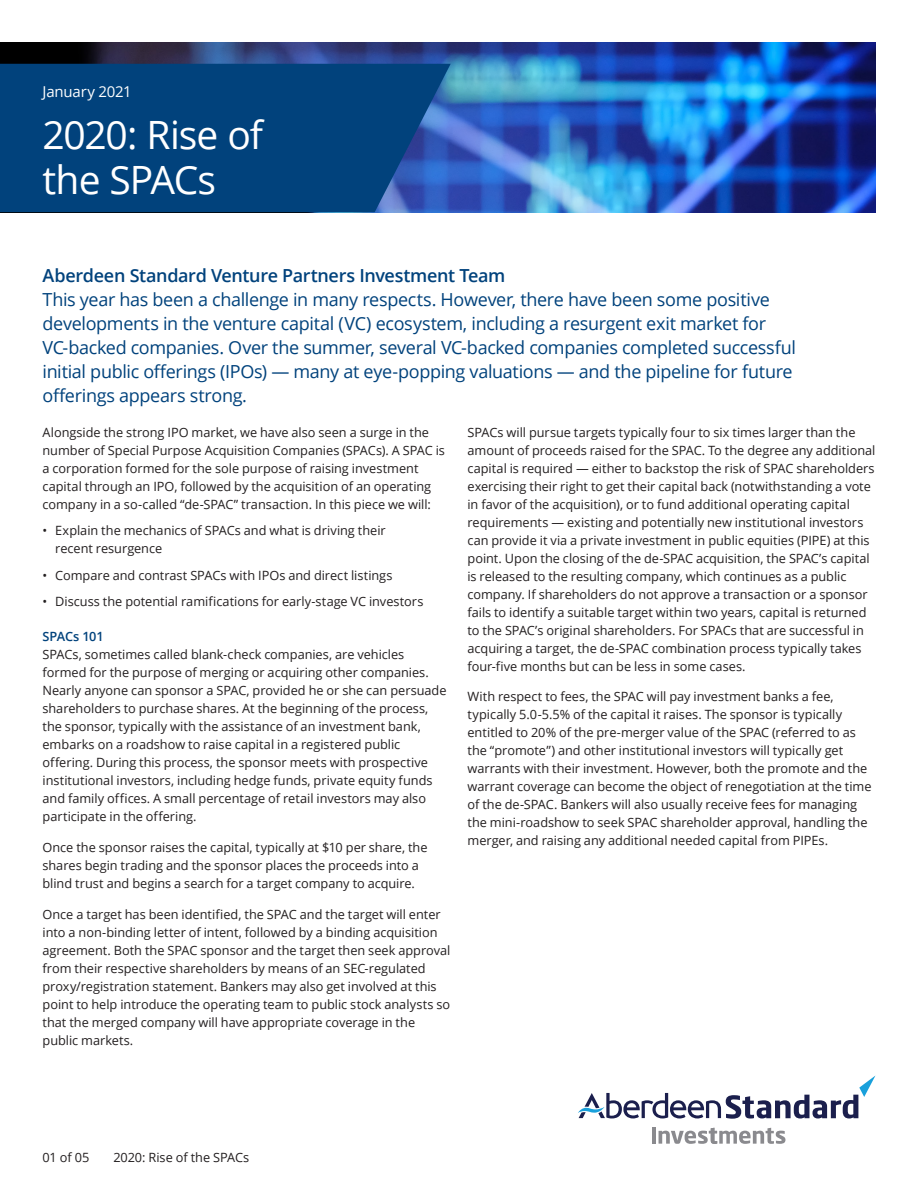
<style>
.page{position:relative;width:918px;height:1188px;background:#fff}
.page>*{position:absolute;margin:0;border:0;box-sizing:border-box;transform-origin:0 0}
.t1{font:39px/45px "Open Sans";letter-spacing:-.03em;color:#fff}
._12_Section_Head_12p{font:18px/24px "Open Sans";letter-spacing:-.02em;color:#01427c}
._13_Section_Head_12p{font:600 18px "Open Sans";letter-spacing:-.02em;color:#01427c}
.t2{font:15px "Open Sans";letter-spacing:-.01em;color:#fff}
._04_Body_Text___Spac{font:12.75px/18px "Open Sans";color:#231f20}
._05_Subhead_1___Colo{font:600 12.75px "Open Sans";letter-spacing:-.01em;color:#01427c}
</style>
<div class="page">
<img style="left:0;top:43px;width:875px;height:169px">
<svg style="left:0;top:64px;width:451px;height:148px;background:#064581"></svg>
<svg style="left:578px;top:1076px;width:297px;height:43px"></svg>
<hr style="left:652px;top:1127px;width:3px;height:17px;background:#8a8a8e">
<svg style="left:659px;top:1128px;width:126px;height:16px"></svg>
<p class="t2" style="left:43px;top:81px;width:91px">January 2021</p>
<h1 class="t1" style="left:43px;top:111px;width:222px">2020: Rise of the SPACs</h1>
<p class="_13_Section_Head_12p" style="left:43px;top:263px;width:464px">Aberdeen Standard Venture Partners Investment Team</p>
<p class="_12_Section_Head_12p" style="left:43px;top:287px;width:755px">This year has been a challenge in many respects. However, there have been some positive developments in the venture capital (VC) ecosystem, including a resurgent exit market for VC-backed companies. Over the summer, several VC-backed companies completed successful initial public offerings (IPOs) — many at eye-popping valuations — and the pipeline for future offerings appears strong.</p>
<p class="_04_Body_Text___Spac" style="left:43px;top:423px;width:404px">Alongside the strong IPO market, we have also seen a surge in the number of Special Purpose Acquisition Companies (SPACs). A SPAC is a corporation formed for the sole purpose of raising investment capital through an IPO, followed by the acquisition of an operating company in a so-called “de-SPAC” transaction. In this piece we will:</p>
<p class="_04_Body_Text___Spac" style="left:55px;top:521px;width:332px;text-indent:-13px">• Explain the mechanics of SPACs and what is driving their recent resurgence</p>
<p class="_04_Body_Text___Spac" style="left:43px;top:566px;width:352px">• Compare and contrast SPACs with IPOs and direct listings</p>
<p class="_04_Body_Text___Spac" style="left:43px;top:592px;width:382px">• Discuss the potential ramifications for early-stage VC investors</p>
<p class="_05_Subhead_1___Colo" style="left:43px;top:628px;width:63px">SPACs 101</p>
<p class="_04_Body_Text___Spac" style="left:43px;top:645px;width:406px">SPACs, sometimes called blank-check companies, are vehicles formed for the purpose of merging or acquiring other companies.<br>Nearly anyone can sponsor a SPAC, provided he or she can persuade shareholders to purchase shares. At the beginning of the process, the sponsor, typically with the assistance of an investment bank, embarks on a roadshow to raise capital in a registered public offering. During this process, the sponsor meets with prospective institutional investors, including hedge funds, private equity funds and family offices. A small percentage of retail investors may also participate in the offering.</p>
<p class="_04_Body_Text___Spac" style="left:43px;top:838px;width:387px">Once the sponsor raises the capital, typically at $10 per share, the shares begin trading and the sponsor places the proceeds into a blind trust and begins a search for a target company to acquire.</p>
<p class="_04_Body_Text___Spac" style="left:43px;top:905px;width:409px">Once a target has been identified, the SPAC and the target will enter into a non-binding letter of intent, followed by a binding acquisition agreement. Both the SPAC sponsor and the target then seek approval from their respective shareholders by means of an SEC-regulated proxy/registration statement. Bankers may also get involved at this point to help introduce the operating team to public stock analysts so that the merged company will have appropriate coverage in the public markets.</p>
<p class="_04_Body_Text___Spac" style="left:468px;top:423px;width:409px">SPACs will pursue targets typically four to six times larger than the amount of proceeds raised for the SPAC. To the degree any additional capital is required — either to backstop the risk of SPAC shareholders exercising their right to get their capital back (notwithstanding a vote in favor of the acquisition), or to fund additional operating capital requirements — existing and potentially new institutional investors can provide it via a private investment in public equities (PIPE) at this point. Upon the closing of the de-SPAC acquisition, the SPAC’s capital is released to the resulting company, which continues as a public company. If shareholders do not approve a transaction or a sponsor fails to identify a suitable target within two years, capital is returned to the SPAC’s original shareholders. For SPACs that are successful in acquiring a target, the de-SPAC combination process typically takes four-five months but can be less in some cases.</p>
<p class="_04_Body_Text___Spac" style="left:468px;top:687px;width:406px">With respect to fees, the SPAC will pay investment banks a fee, typically 5.0-5.5% of the capital it raises. The sponsor is typically entitled to 20% of the pre-merger value of the SPAC (referred to as the “promote”) and other institutional investors will typically get warrants with their investment. However, both the promote and the warrant coverage can become the object of renegotiation at the time of the de-SPAC. Bankers will also usually receive fees for managing the mini-roadshow to seek SPAC shareholder approval, handling the merger, and raising any additional needed capital from PIPEs.</p>
<p class="_04_Body_Text___Spac" style="left:43px;top:1149px;width:48px">01 of 05</p>
<p class="_04_Body_Text___Spac" style="left:113px;top:1149px;width:137px">2020: Rise of the SPACs</p>
</div>
